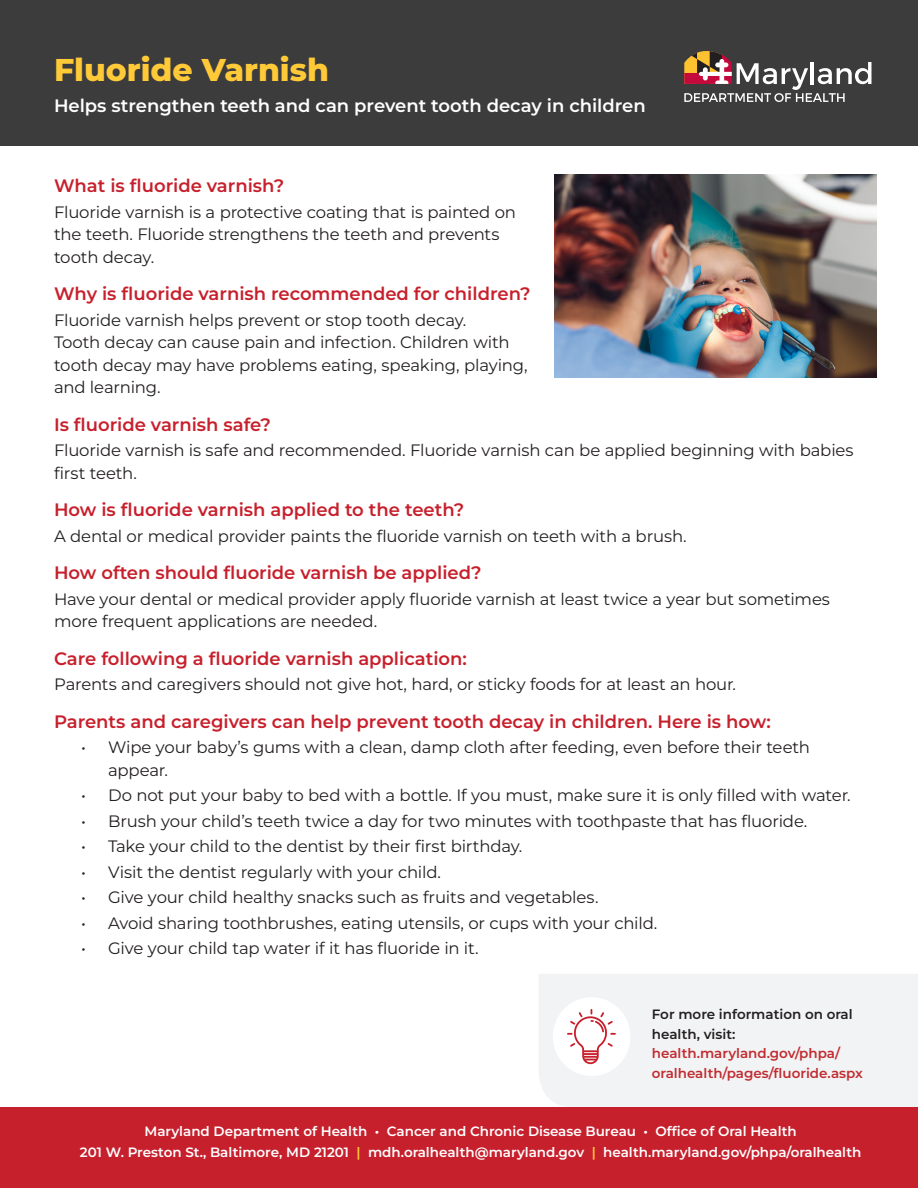
<style>
.page{position:relative;width:918px;height:1188px;background:#fff}
.page>*{position:absolute;margin:0;border:0;box-sizing:border-box;transform-origin:0 0}
.t1{font:800 31.5px "Montserrat";color:#ffc938}
.t2{font:600 18px "Montserrat";color:#c7202c}
.t3{font:600 18px "Montserrat";color:#fff}
.t4{font:16.5px/22.5px "Montserrat";letter-spacing:-.01em;color:#231f20}
.t5{font:600 13.5px "Montserrat";color:#fff}
.t6{font:600 13.5px/19.5px "Montserrat";color:#c12c31}
.t7{font:600 13.5px/19.5px "Montserrat";color:#231f20}
.s1{color:#ffc938}
</style>
<div class="page">
<div style="left:0;top:0;width:918px;height:146px;background:#3c3c3d"></div>
<svg style="left:684px;top:51px;width:188px;height:51px"></svg>
<div style="left:0;top:1107px;width:918px;height:81px;background:#c7202d"></div>
<div style="left:539px;top:974px;width:379px;height:133px;background:#f2f3f4"></div>
<svg style="left:553px;top:997px;width:77px;height:79px"></svg>
<img style="left:554px;top:175px;width:323px;height:203px">
<p class="t1" style="left:54px;top:49px;width:276px">Fluoride Varnish</p>
<p class="t3" style="left:54px;top:94px;width:593px">Helps strengthen teeth and can prevent tooth decay in children</p>
<p class="t2" style="left:54px;top:174px;width:232px">What is fluoride varnish?</p>
<p class="t4" style="left:54px;top:200px;width:464px">Fluoride varnish is a protective coating that is painted on the teeth. Fluoride strengthens the teeth and prevents tooth decay.</p>
<p class="t2" style="left:54px;top:282px;width:478px">Why is fluoride varnish recommended for children?</p>
<p class="t4" style="left:54px;top:308px;width:475px">Fluoride varnish helps prevent or stop tooth decay.<br>Tooth decay can cause pain and infection. Children with tooth decay may have problems eating, speaking, playing, and learning.</p>
<p class="t2" style="left:54px;top:412px;width:219px">Is fluoride varnish safe?</p>
<p class="t4" style="left:54px;top:439px;width:801px">Fluoride varnish is safe and recommended. Fluoride varnish can be applied beginning with babies first teeth.</p>
<p class="t2" style="left:54px;top:498px;width:412px">How is fluoride varnish applied to the teeth?</p>
<p class="t4" style="left:54px;top:524px;width:634px">A dental or medical provider paints the fluoride varnish on teeth with a brush.</p>
<p class="t2" style="left:54px;top:561px;width:429px">How often should fluoride varnish be applied?</p>
<p class="t4" style="left:54px;top:587px;width:778px">Have your dental or medical provider apply fluoride varnish at least twice a year but sometimes more frequent applications are needed.</p>
<p class="t2" style="left:54px;top:646px;width:414px">Care following a fluoride varnish application:</p>
<p class="t4" style="left:54px;top:673px;width:684px">Parents and caregivers should not give hot, hard, or sticky foods for at least an hour.</p>
<p class="t2" style="left:54px;top:709px;width:718px">Parents and caregivers can help prevent tooth decay in children. Here is how:</p>
<p class="t4" style="left:108px;top:736px;width:704px;text-indent:-27px">• Wipe your baby’s gums with a clean, damp cloth after feeding, even before their teeth appear.</p>
<p class="t4" style="left:81px;top:784px;width:771px">• Do not put your baby to bed with a bottle. If you must, make sure it is only filled with water.</p>
<p class="t4" style="left:81px;top:809px;width:728px">• Brush your child’s teeth twice a day for two minutes with toothpaste that has fluoride.</p>
<p class="t4" style="left:81px;top:835px;width:443px">• Take your child to the dentist by their first birthday.</p>
<p class="t4" style="left:81px;top:860px;width:362px">• Visit the dentist regularly with your child.</p>
<p class="t4" style="left:81px;top:886px;width:519px">• Give your child healthy snacks such as fruits and vegetables.</p>
<p class="t4" style="left:81px;top:911px;width:578px">• Avoid sharing toothbrushes, eating utensils, or cups with your child.</p>
<p class="t4" style="left:81px;top:937px;width:399px">• Give your child tap water if it has fluoride in it.</p>
<p class="t7" style="left:652px;top:1005px;width:202px">For more information on oral health, visit:</p>
<p class="t6" style="left:652px;top:1044px;width:213px">health.maryland.gov/phpa/ oralhealth/pages/fluoride.aspx</p>
<p class="t5" style="left:144px;top:1122px;width:654px">Maryland Department of Health • Cancer and Chronic Disease Bureau • Office of Oral Health</p>
<p class="t5" style="left:80px;top:1143px;width:783px">201 W. Preston St., Baltimore, MD 21201 <span class="s1">|</span> mdh.oralhealth@maryland.gov <span class="s1">|</span> health.maryland.gov/phpa/oralhealth</p>
</div>
